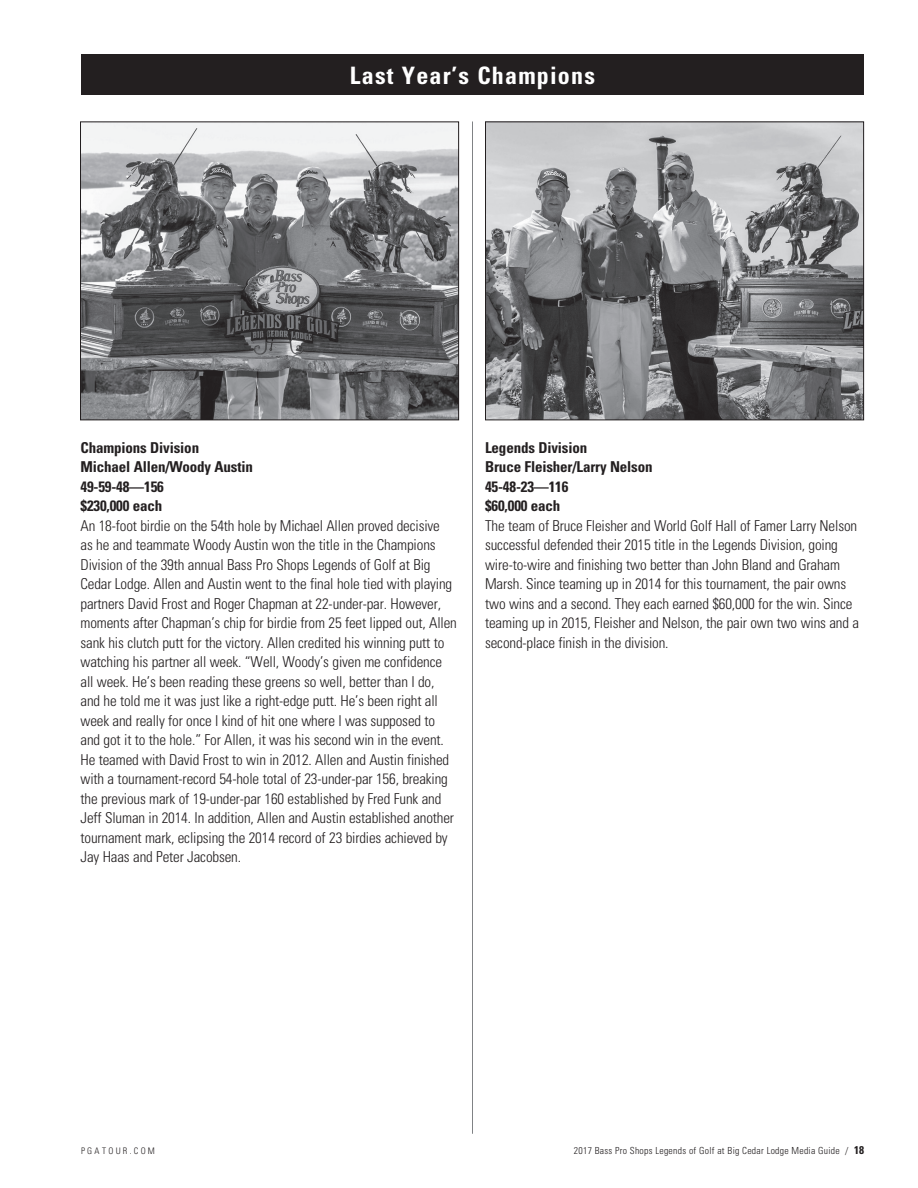
<style>
.page{position:relative;width:918px;height:1188px;background:#fff}
.page>*{position:absolute;margin:0;border:0;box-sizing:border-box;transform-origin:0 0}
.t1{font:700 condensed 24px "Univers";letter-spacing:.05em;color:#fff}
.t2{font:300 condensed 15px/19.5px "Univers";letter-spacing:-.01em;color:#231f20}
.t3{font:700 condensed 15px/19.5px "Univers";letter-spacing:-.01em;color:#231f20}
.t4{font:300 condensed 9.75px "Univers";letter-spacing:.025em;color:#231f20}
.t5{font:300 condensed 9px "Univers";letter-spacing:.25em;color:#231f20}
.s1{font-weight:700;font-size:11.25px}
</style>
<div class="page">
<div style="left:81px;top:54px;width:783px;height:41px;background:#231f20"></div>
<hr style="left:472px;top:122px;width:1px;height:1012px;background:#808285">
<img style="left:82px;top:124px;width:375px;height:294px">
<div style="left:80px;top:122px;width:379px;height:298px;border:1px solid #231f20"></div>
<img style="left:487px;top:124px;width:375px;height:294px">
<div style="left:485px;top:122px;width:379px;height:298px;border:1px solid #231f20"></div>
<h1 class="t1" style="left:350px;top:61px;width:247px">Last Year’s Champions</h1>
<p class="t3" style="left:81px;top:437px;width:174px">Champions Division<br>Michael Allen/Woody Austin<br>49-59-48—156<br>$230,000 each</p>
<p class="t2" style="left:81px;top:516px;width:378px">An 18-foot birdie on the 54th hole by Michael Allen proved decisive<br>as he and teammate Woody Austin won the title in the Champions Division of the 39th annual Bass Pro Shops Legends of Golf at Big Cedar Lodge. Allen and Austin went to the final hole tied with playing partners David Frost and Roger Chapman at 22-under-par. However, moments after Chapman’s chip for birdie from 25 feet lipped out, Allen sank his clutch putt for the victory. Allen credited his winning putt to watching his partner all week. “Well, Woody’s given me confidence all week. He’s been reading these greens so well, better than I do, and he told me it was just like a right-edge putt. He’s been right all week and really for once I kind of hit one where I was supposed to and got it to the hole.” For Allen, it was his second win in the event.<br>He teamed with David Frost to win in 2012. Allen and Austin finished with a tournament-record 54-hole total of 23-under-par 156, breaking the previous mark of 19-under-par 160 established by Fred Funk and Jeff Sluman in 2014. In addition, Allen and Austin established another tournament mark, eclipsing the 2014 record of 23 birdies achieved by Jay Haas and Peter Jacobsen.</p>
<p class="t3" style="left:485px;top:437px;width:169px">Legends Division<br>Bruce Fleisher/Larry Nelson<br>45-48-23—116<br>$60,000 each</p>
<p class="t2" style="left:485px;top:516px;width:375px">The team of Bruce Fleisher and World Golf Hall of Famer Larry Nelson successful defended their 2015 title in the Legends Division, going wire-to-wire and finishing two better than John Bland and Graham Marsh. Since teaming up in 2014 for this tournament, the pair owns two wins and a second. They each earned $60,000 for the win. Since teaming up in 2015, Fleisher and Nelson, the pair own two wins and a second-place finish in the division.</p>
<p class="t5" style="left:81px;top:1145px;width:75px">PGATOUR.COM</p>
<p class="t4" style="left:574px;top:1144px;width:292px">2017 Bass Pro Shops Legends of Golf at Big Cedar Lodge Media Guide / <span class="s1">18</span></p>
</div>
